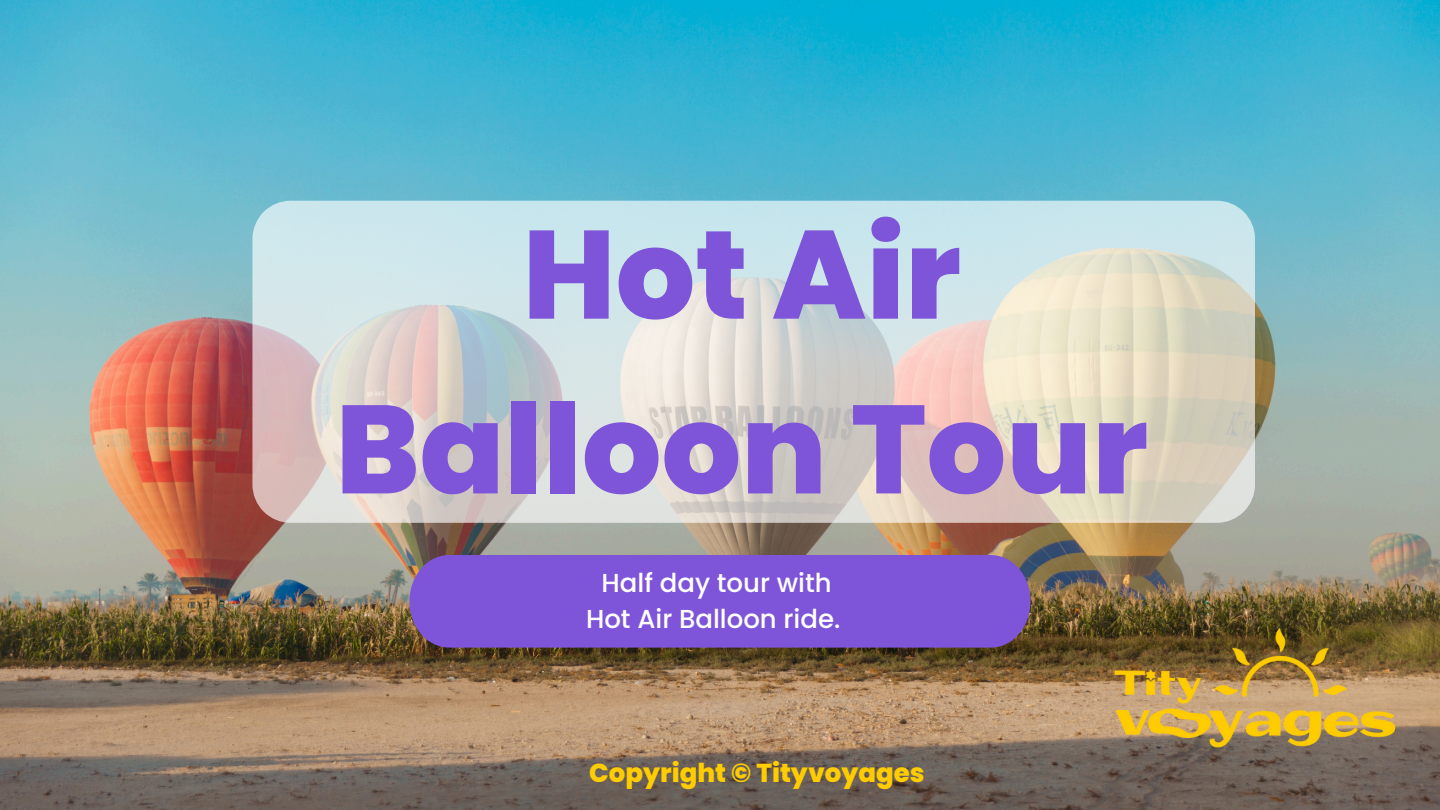
<style>
.page{position:relative;width:1440px;height:810px;background:#fff}
.page>*{position:absolute;margin:0;border:0;box-sizing:border-box;transform-origin:0 0}
.t1{font:800 125.2px/174.8px "Poppins";color:#7e55d9;text-align:center}
.t2{font:500 26px "Poppins";color:#fff}
.t3{font:800 26px "Poppins";color:#fc0}
</style>
<div class="page">
<img style="left:0;top:0;width:1440px;height:810px">
<div style="left:410px;top:555px;width:620px;height:93px;background:#7e55d9"></div>
<img style="left:1110px;top:614px;width:291px;height:149px">
<svg style="left:252px;top:201px;width:1003px;height:322px;background:#d7d9d4"></svg>
<p class="t1" style="left:336px;top:187px;width:814px">Hot Air<br>Balloon Tour</p>
<h1 class="t2" style="left:602px;top:564px;width:232px">Half day tour with</h1>
<p class="t2" style="left:586px;top:600px;width:256px">Hot Air Balloon ride.</p>
<p class="t3" style="left:589px;top:754px;width:337px">Copyright © Tityvoyages</p>
</div>
